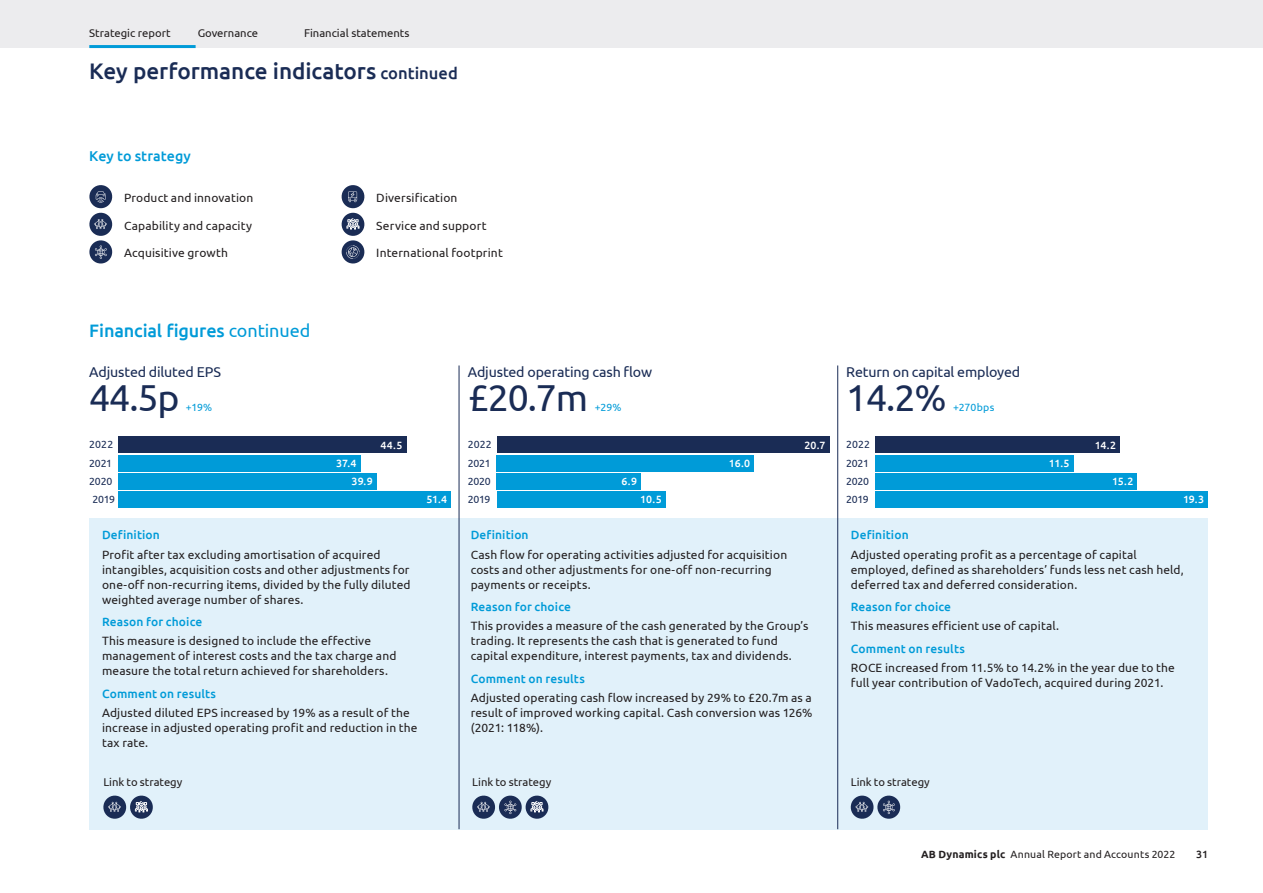
<style>
.page{position:relative;width:1263px;height:893px;background:#fff}
.page>*{position:absolute;margin:0;border:0;box-sizing:border-box;transform-origin:0 0}
.Chart_Medium_Fig{font:37.5px "Ubuntu";letter-spacing:-.03em;color:#1a2c55}
.Page_Title{font:500 22.5px "Ubuntu";letter-spacing:-.005em;color:#1a2c55}
.Subhead_0{font:500 18px "Ubuntu";letter-spacing:-.01em;color:#009bd8}
.Chart_Title{font:14.25px "Ubuntu";letter-spacing:-.01em;color:#1a2c55}
.Subhead_1{font:500 14.25px "Ubuntu";letter-spacing:.005em;color:#009bd8}
.Body_Text{font:12px/15px "Ubuntu";letter-spacing:.01em;color:#231f20}
.Subhead_2{font:500 12px "Ubuntu";letter-spacing:.01em;color:#009bd8}
.Body_Text_Small{font:11.25px "Ubuntu";color:#231f20}
.Chart_Year{font:10.5px "Ubuntu";letter-spacing:-.025em;color:#1a2c55}
.Chart_Value{font:500 10.5px "Ubuntu";letter-spacing:-.015em;color:#fff}
.t1{font:10.5px "Ubuntu";letter-spacing:.015em;color:#231f20}
.Chart_Medium_Fig-2{font:10.5px "Ubuntu";letter-spacing:.01em;color:#009bd8}
.t2{font:500 10.5px "Ubuntu";color:#231f20}
.s1{font-size:16.5px}
.s2{font-weight:400}
.s3{font-weight:700}
</style>
<div class="page">
<div style="left:875px;top:437px;width:245px;height:16px;background:#1a2c55"></div>
<div style="left:875px;top:455px;width:198px;height:16px;background:#009bd8"></div>
<div style="left:875px;top:473px;width:262px;height:16px;background:#009bd8"></div>
<div style="left:875px;top:491px;width:333px;height:16px;background:#009bd8"></div>
<div style="left:497px;top:437px;width:332px;height:16px;background:#1a2c55"></div>
<div style="left:497px;top:455px;width:257px;height:16px;background:#009bd8"></div>
<div style="left:497px;top:473px;width:144px;height:16px;background:#009bd8"></div>
<div style="left:497px;top:491px;width:168px;height:16px;background:#009bd8"></div>
<div style="left:118px;top:437px;width:288px;height:16px;background:#1a2c55"></div>
<div style="left:118px;top:455px;width:242px;height:16px;background:#009bd8"></div>
<div style="left:118px;top:473px;width:258px;height:16px;background:#009bd8"></div>
<div style="left:118px;top:491px;width:333px;height:16px;background:#009bd8"></div>
<div style="left:89px;top:518px;width:1119px;height:311px;background:#e1f1fa"></div>
<hr style="left:459px;top:365px;width:1px;height:464px;background:#1a2c55">
<hr style="left:837px;top:365px;width:1px;height:464px;background:#1a2c55">
<svg style="left:103px;top:795px;width:50px;height:24px"></svg>
<svg style="left:472px;top:795px;width:77px;height:24px"></svg>
<svg style="left:850px;top:795px;width:51px;height:24px"></svg>
<svg style="left:89px;top:185px;width:24px;height:79px"></svg>
<svg style="left:341px;top:185px;width:24px;height:79px"></svg>
<div style="left:0;top:0;width:1263px;height:48px;background:#ececee"></div>
<hr style="left:89px;top:45px;width:107px;height:3px;background:#009bd8">
<p class="Body_Text_Small" style="left:89px;top:27px;width:83px">Strategic report</p>
<p class="Body_Text_Small" style="left:198px;top:27px;width:62px">Governance</p>
<p class="Body_Text_Small" style="left:304px;top:27px;width:107px">Financial statements</p>
<p class="Page_Title" style="left:89px;top:57px;width:370px">Key performance indicators <span class="s1">continued</span></p>
<p class="Subhead_1" style="left:89px;top:147px;width:103px">Key to strategy</p>
<p class="Body_Text" style="left:124px;top:190px;width:131px">Product and innovation</p>
<p class="Body_Text" style="left:376px;top:190px;width:83px">Diversification</p>
<p class="Body_Text" style="left:124px;top:217px;width:129px">Capability and capacity</p>
<p class="Body_Text" style="left:376px;top:217px;width:112px">Service and support</p>
<p class="Body_Text" style="left:124px;top:245px;width:105px">Acquisitive growth</p>
<p class="Body_Text" style="left:376px;top:245px;width:128px">International footprint</p>
<p class="Subhead_0" style="left:89px;top:319px;width:222px">Financial figures <span class="s2">continued</span></p>
<p class="Chart_Title" style="left:89px;top:363px;width:133px">Adjusted diluted EPS</p>
<p class="Chart_Medium_Fig" style="left:89px;top:374px;width:92px">44.5p</p>
<p class="Chart_Medium_Fig-2" style="left:186px;top:400px;width:28px">+19%</p>
<p class="Chart_Title" style="left:468px;top:363px;width:186px">Adjusted operating cash flow</p>
<p class="Chart_Medium_Fig" style="left:468px;top:374px;width:122px">£20.7m</p>
<p class="Chart_Medium_Fig-2" style="left:595px;top:400px;width:28px">+29%</p>
<p class="Chart_Title" style="left:846px;top:363px;width:176px">Return on capital employed</p>
<p class="Chart_Medium_Fig" style="left:846px;top:374px;width:102px">14.2%</p>
<p class="Chart_Medium_Fig-2" style="left:953px;top:400px;width:43px">+270bps</p>
<p class="Chart_Year" style="left:89px;top:438px;width:25px">2022</p>
<p class="Chart_Year" style="left:89px;top:456px;width:24px">2021</p>
<p class="Chart_Year" style="left:89px;top:475px;width:24px">2020</p>
<p class="Chart_Year" style="left:93px;top:493px;width:24px">2019</p>
<p class="Chart_Value" style="left:336px;top:457px;width:22px">37.4</p>
<p class="Chart_Value" style="left:352px;top:475px;width:23px">39.9</p>
<p class="Chart_Value" style="left:380px;top:439px;width:23px">44.5</p>
<p class="Chart_Value" style="left:426px;top:493px;width:22px">51.4</p>
<p class="Chart_Year" style="left:468px;top:438px;width:25px">2022</p>
<p class="Chart_Year" style="left:468px;top:456px;width:24px">2021</p>
<p class="Chart_Year" style="left:468px;top:475px;width:24px">2020</p>
<p class="Chart_Year" style="left:468px;top:493px;width:24px">2019</p>
<p class="Chart_Value" style="left:622px;top:475px;width:17px">6.9</p>
<p class="Chart_Value" style="left:640px;top:493px;width:23px">10.5</p>
<p class="Chart_Value" style="left:729px;top:457px;width:23px">16.0</p>
<p class="Chart_Value" style="left:804px;top:439px;width:23px">20.7</p>
<p class="Chart_Year" style="left:846px;top:438px;width:25px">2022</p>
<p class="Chart_Year" style="left:846px;top:456px;width:24px">2021</p>
<p class="Chart_Year" style="left:846px;top:475px;width:24px">2020</p>
<p class="Chart_Year" style="left:846px;top:493px;width:24px">2019</p>
<p class="Chart_Value" style="left:1049px;top:457px;width:22px">11.5</p>
<p class="Chart_Value" style="left:1095px;top:439px;width:23px">14.2</p>
<p class="Chart_Value" style="left:1112px;top:475px;width:23px">15.2</p>
<p class="Chart_Value" style="left:1183px;top:493px;width:23px">19.3</p>
<p class="Subhead_2" style="left:102px;top:527px;width:59px">Definition</p>
<p class="Body_Text" style="left:102px;top:546px;width:310px">Profit after tax excluding amortisation of acquired intangibles, acquisition costs and other adjustments for one-off non-recurring items, divided by the fully diluted weighted average number of shares.</p>
<p class="Subhead_2" style="left:102px;top:614px;width:102px">Reason for choice</p>
<p class="Body_Text" style="left:102px;top:633px;width:296px">This measure is designed to include the effective management of interest costs and the tax charge and measure the total return achieved for shareholders.</p>
<p class="Subhead_2" style="left:102px;top:686px;width:116px">Comment on results</p>
<p class="Body_Text" style="left:102px;top:705px;width:317px">Adjusted diluted EPS increased by 19% as a result of the increase in adjusted operating profit and reduction in the tax rate.</p>
<p class="Subhead_2" style="left:471px;top:527px;width:59px">Definition</p>
<p class="Body_Text" style="left:471px;top:546px;width:318px">Cash flow for operating activities adjusted for acquisition costs and other adjustments for one-off non-recurring payments or receipts.</p>
<p class="Subhead_2" style="left:471px;top:599px;width:102px">Reason for choice</p>
<p class="Body_Text" style="left:471px;top:618px;width:339px">This provides a measure of the cash generated by the Group’s trading. It represents the cash that is generated to fund capital expenditure, interest payments, tax and dividends.</p>
<p class="Subhead_2" style="left:471px;top:671px;width:116px">Comment on results</p>
<p class="Body_Text" style="left:471px;top:690px;width:343px;text-align:justify">Adjusted operating cash flow increased by 29% to £20.7m as a result of improved working capital. Cash conversion was 126% (2021: 118%).</p>
<p class="Subhead_2" style="left:851px;top:527px;width:59px">Definition</p>
<p class="Body_Text" style="left:851px;top:546px;width:335px">Adjusted operating profit as a percentage of capital employed, defined as shareholders’ funds less net cash held, deferred tax and deferred consideration.</p>
<p class="Subhead_2" style="left:851px;top:599px;width:102px">Reason for choice</p>
<p class="Body_Text" style="left:851px;top:618px;width:210px">This measures efficient use of capital.</p>
<p class="Subhead_2" style="left:851px;top:641px;width:116px">Comment on results</p>
<p class="Body_Text" style="left:851px;top:660px;width:326px">ROCE increased from 11.5% to 14.2% in the year due to the full year contribution of VadoTech, acquired during 2021.</p>
<p class="Body_Text_Small" style="left:103px;top:775px;width:81px">Link to strategy</p>
<p class="Body_Text_Small" style="left:472px;top:775px;width:81px">Link to strategy</p>
<p class="Body_Text_Small" style="left:851px;top:775px;width:81px">Link to strategy</p>
<p class="t1" style="left:921px;top:848px;width:256px"><span class="s3">AB Dynamics plc</span> Annual Report and Accounts 2022</p>
<p class="t2" style="left:1196px;top:847px;width:13px">31</p>
</div>
